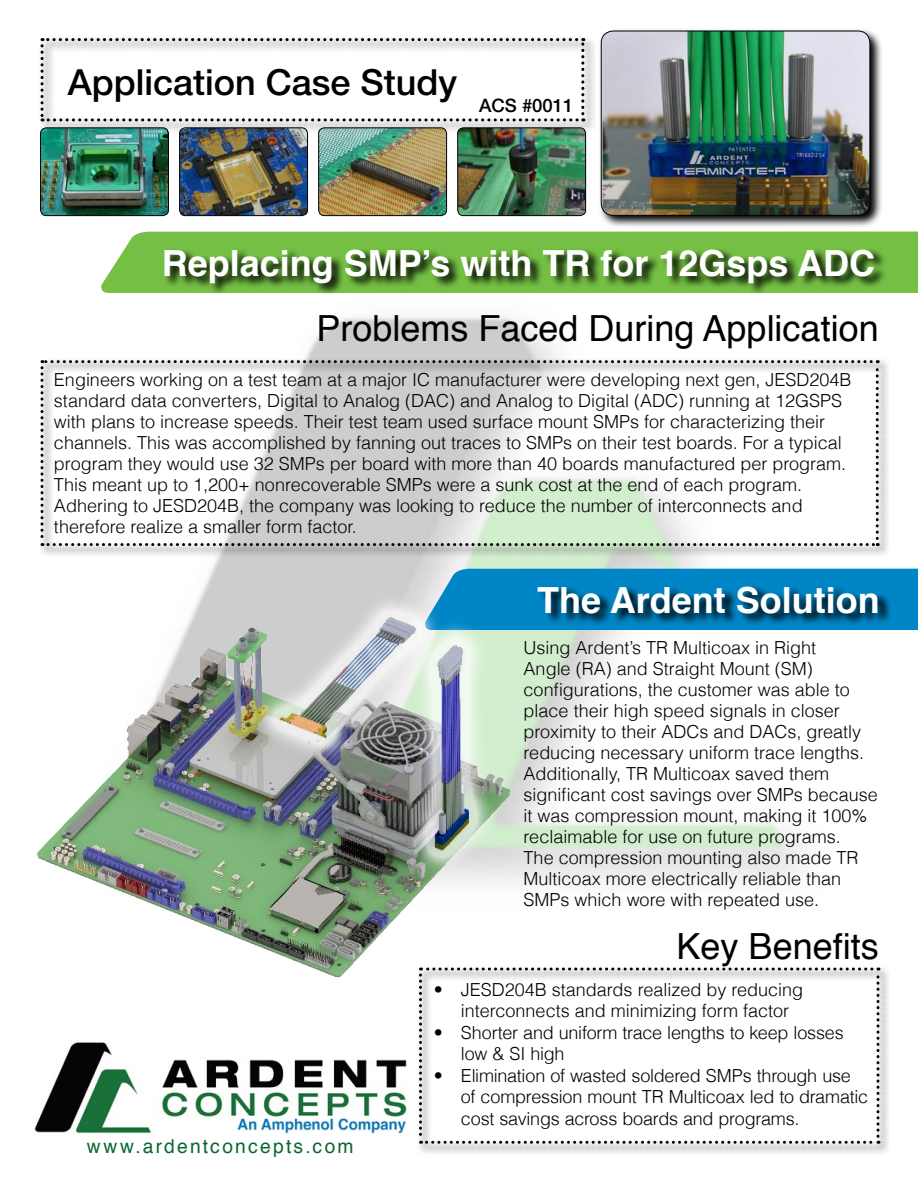
<style>
.page{position:relative;width:918px;height:1188px;background:#fff}
.page>*{position:absolute;margin:0;border:0;box-sizing:border-box;transform-origin:0 0}
.t1{font:700 36px "Helvetica";color:#fff}
.t2{font:36px "Helvetica";color:#000}
.t3{font:500 36px "Helvetica Neue LT Std";color:#000}
.t4{font:19.2px "Helvetica";letter-spacing:.115em;color:#0b6633}
.t5{font:500 18.6px "Helvetica Neue LT Std";color:#000}
.t6{font:300 18px/21px "Helvetica";color:#000}
</style>
<div class="page">
<svg style="left:600px;top:29px;width:282px;height:198px"></svg>
<img style="left:603px;top:31px;width:267px;height:184px">
<div style="left:601px;top:31px;width:269px;height:185px;border:1px solid #000;border-radius:12px"></div>
<img style="left:458px;top:134px;width:128px;height:81px">
<div style="left:457px;top:128px;width:129px;height:88px;border:1px solid #000;border-radius:6px"></div>
<img style="left:319px;top:134px;width:128px;height:81px">
<div style="left:318px;top:128px;width:129px;height:88px;border:1px solid #000;border-radius:6px"></div>
<img style="left:41px;top:134px;width:127px;height:82px">
<div style="left:40px;top:128px;width:129px;height:88px;border:1px solid #000;border-radius:6px"></div>
<img style="left:180px;top:134px;width:128px;height:81px">
<div style="left:179px;top:128px;width:129px;height:88px;border:1px solid #000;border-radius:6px"></div>
<img style="left:40px;top:38px;width:554px;height:96px">
<svg style="left:41px;top:38px;width:543px;height:83px"></svg>
<img style="left:34px;top:1042px;width:373px;height:92px">
<svg style="left:101px;top:231px;width:817px;height:62px;background:#80c553"></svg>
<svg style="left:164px;top:248px;width:724px;height:46px;background:#5a9137"></svg>
<svg style="left:423px;top:568px;width:495px;height:62px;background:#128dc8"></svg>
<svg style="left:538px;top:585px;width:354px;height:41px;background:#006190"></svg>
<svg style="left:419px;top:967px;width:469px;height:186px;background:#e2e2e2"></svg>
<svg style="left:419px;top:968px;width:460px;height:176px"></svg>
<svg style="left:41px;top:358px;width:847px;height:199px"></svg>
<svg style="left:40px;top:360px;width:839px;height:186px"></svg>
<img style="left:36px;top:591px;width:488px;height:391px">
<h1 class="t3" style="left:68px;top:61px;width:391px">Application Case Study</h1>
<p class="t5" style="left:479px;top:94px;width:96px">ACS #0011</p>
<h1 class="t1" style="left:162px;top:234px;width:715px">Replacing SMP’s with TR for 12Gsps ADC</h1>
<h1 class="t2" style="left:316px;top:301px;width:564px">Problems Faced During Application</h1>
<p class="t6" style="left:54px;top:368px;width:799px">Engineers working on a test team at a major IC manufacturer were developing next gen, JESD204B standard data converters, Digital to Analog (DAC) and Analog to Digital (ADC) running at 12GSPS with plans to increase speeds. Their test team used surface mount SMPs for characterizing their channels. This was accomplished by fanning out traces to SMPs on their test boards. For a typical program they would use 32 SMPs per board with more than 40 boards manufactured per program.<br>This meant up to 1,200+ nonrecoverable SMPs were a sunk cost at the end of each program.<br>Adhering to JESD204B, the company was looking to reduce the number of interconnects and therefore realize a smaller form factor.</p>
<h1 class="t1" style="left:537px;top:571px;width:344px">The Ardent Solution</h1>
<p class="t6" style="left:524px;top:636px;width:356px">Using Ardent’s TR Multicoax in Right<br>Angle (RA) and Straight Mount (SM) configurations, the customer was able to place their high speed signals in closer proximity to their ADCs and DACs, greatly reducing necessary uniform trace lengths.<br>Additionally, TR Multicoax saved them significant cost savings over SMPs because it was compression mount, making it 100% reclaimable for use on future programs.<br>The compression mounting also made TR Multicoax more electrically reliable than SMPs which wore with repeated use.</p>
<h1 class="t2" style="left:677px;top:918px;width:204px">Key Benefits</h1>
<p class="t4" style="left:87px;top:1131px;width:268px">www.ardentconcepts.com</p>
<p class="t6" style="left:461px;top:978px;width:344px;text-indent:-27px">• JESD204B standards realized by reducing interconnects and minimizing form factor</p>
<p class="t6" style="left:461px;top:1021px;width:384px;text-indent:-27px">• Shorter and uniform trace lengths to keep losses low &amp; SI high</p>
<p class="t6" style="left:461px;top:1064px;width:409px;text-indent:-27px">• Elimination of wasted soldered SMPs through use of compression mount TR Multicoax led to dramatic cost savings across boards and programs.</p>
</div>
